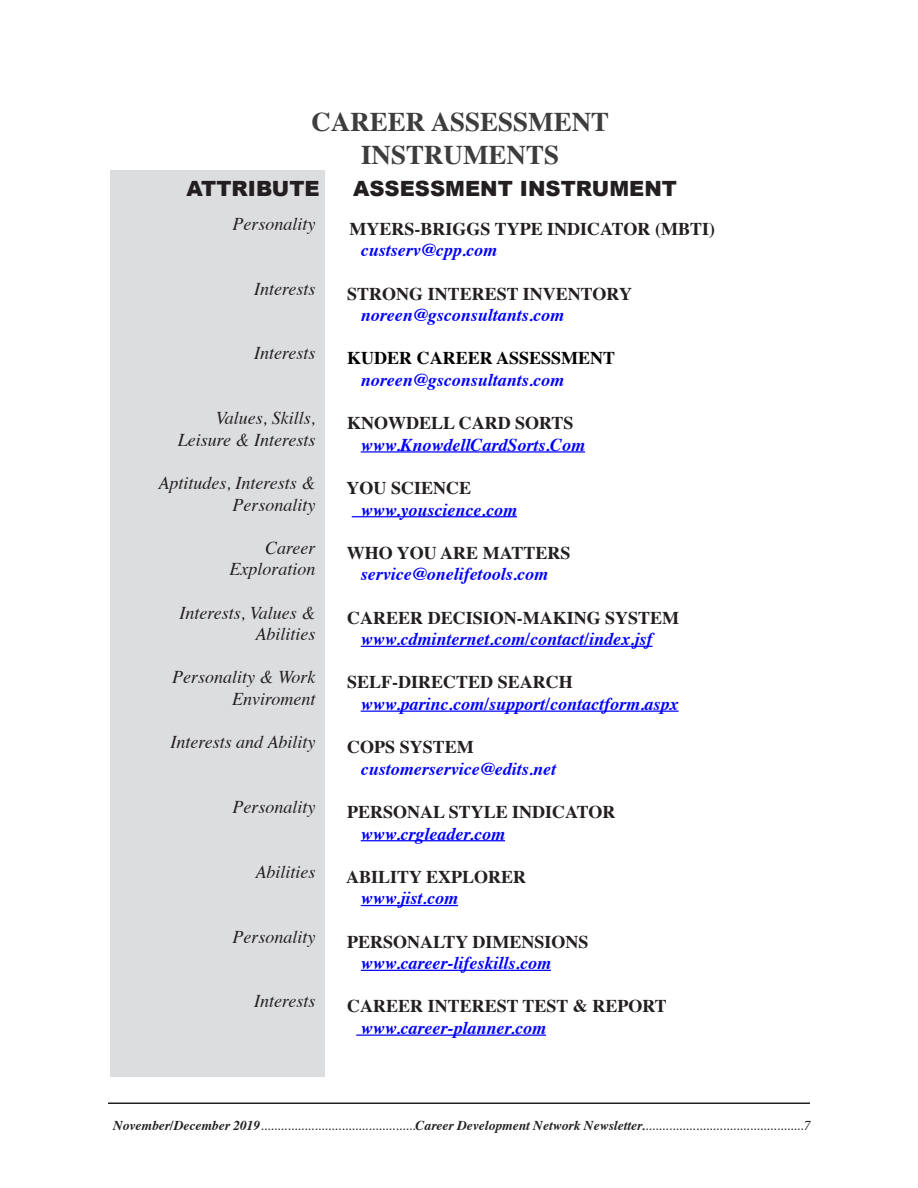
<style>
.page{position:relative;width:918px;height:1188px;background:#fff}
.page>*{position:absolute;margin:0;border:0;box-sizing:border-box;transform-origin:0 0}
.t1{font:700 27px "Times";color:#3d3d3d}
.t2{font:900 21px "Arial";color:#231f20}
.t3{font:italic 700 18px "Times";color:#00f}
.t4{font:700 18px "Times";color:#231f20}
.t5{font:italic 18px/21.6px "Times";color:#231f20;text-align:right}
.t6{font:700 18px "Times";color:#000}
.t7{font:italic 13.5px "Times";color:#231f20}
.s1{font-weight:700}
</style>
<div class="page">
<hr style="left:108px;top:1102px;width:702px;height:2px;background:#231f20">
<div style="left:110px;top:170px;width:215px;height:907px;background:#dcdddf"></div>
<hr style="left:361px;top:451px;width:224px;height:2px;background:#00f">
<hr style="left:352px;top:516px;width:165px;height:1px;background:#00f">
<hr style="left:361px;top:646px;width:292px;height:1px;background:#00f">
<hr style="left:361px;top:711px;width:318px;height:1px;background:#00f">
<hr style="left:361px;top:840px;width:144px;height:1px;background:#00f">
<hr style="left:361px;top:905px;width:97px;height:1px;background:#00f">
<hr style="left:361px;top:970px;width:190px;height:1px;background:#00f">
<hr style="left:356px;top:1035px;width:190px;height:1px;background:#00f">
<p class="t1" style="left:311px;top:96px;width:299px">CAREER ASSESSMENT</p>
<p class="t1" style="left:361px;top:129px;width:200px">INSTRUMENTS</p>
<p class="t2" style="left:186px;top:173px;width:135px">ATTRIBUTE</p>
<p class="t2" style="left:353px;top:173px;width:325px">ASSESSMENT INSTRUMENT</p>
<p class="t5" style="left:232px;top:212px;width:84px">Personality</p>
<p class="t5" style="left:254px;top:277px;width:63px">Interests</p>
<p class="t5" style="left:254px;top:342px;width:63px">Interests</p>
<p class="t5" style="left:216px;top:406px;width:101px">Values, Skills,</p>
<p class="t5" style="left:178px;top:428px;width:139px">Leisure &amp; Interests</p>
<p class="t5" style="left:159px;top:471px;width:158px">Aptitudes, Interests &amp;<br>Personality</p>
<p class="t5" style="left:265px;top:536px;width:52px">Career</p>
<p class="t5" style="left:229px;top:558px;width:88px">Exploration</p>
<p class="t5" style="left:180px;top:601px;width:137px">Interests, Values &amp;<br>Abilities</p>
<p class="t5" style="left:172px;top:666px;width:145px">Personality &amp; Work<br>Enviroment</p>
<p class="t5" style="left:170px;top:730px;width:147px">Interests and Ability</p>
<p class="t5" style="left:232px;top:795px;width:84px">Personality</p>
<p class="t5" style="left:255px;top:860px;width:62px">Abilities</p>
<p class="t5" style="left:232px;top:925px;width:84px">Personality</p>
<p class="t5" style="left:254px;top:990px;width:63px">Interests</p>
<p class="t4" style="left:349px;top:211px;width:367px">MYERS-BRIGGS TYPE INDICATOR (MBTI)</p>
<p class="t3" style="left:361px;top:233px;width:138px">custserv@cpp.com</p>
<p class="t4" style="left:347px;top:276px;width:286px">STRONG INTEREST INVENTORY</p>
<p class="t3" style="left:361px;top:298px;width:205px">noreen@gsconsultants.com</p>
<p class="t6" style="left:347px;top:341px;width:270px">KUDER CAREER ASSESSMENT</p>
<p class="t3" style="left:361px;top:363px;width:205px">noreen@gsconsultants.com</p>
<p class="t4" style="left:347px;top:406px;width:228px">KNOWDELL CARD SORTS</p>
<p class="t3" style="left:361px;top:428px;width:226px">www.KnowdellCardSorts.Com</p>
<p class="t4" style="left:347px;top:471px;width:126px">YOU SCIENCE</p>
<p class="t3" style="left:361px;top:493px;width:158px">www.youscience.com</p>
<p class="t4" style="left:347px;top:535px;width:225px">WHO YOU ARE MATTERS</p>
<p class="t3" style="left:361px;top:557px;width:189px">service@onelifetools.com</p>
<p class="t4" style="left:347px;top:600px;width:334px">CAREER DECISION-MAKING SYSTEM</p>
<p class="t3" style="left:361px;top:622px;width:293px">www.cdminternet.com/contact/index.jsf</p>
<p class="t4" style="left:347px;top:665px;width:227px">SELF-DIRECTED SEARCH</p>
<p class="t3" style="left:361px;top:687px;width:319px">www.parinc.com/support/contactform.aspx</p>
<p class="t4" style="left:347px;top:730px;width:128px">COPS SYSTEM</p>
<p class="t3" style="left:361px;top:752px;width:197px">customerservice@edits.net</p>
<p class="t4" style="left:347px;top:795px;width:270px">PERSONAL STYLE INDICATOR</p>
<p class="t3" style="left:361px;top:817px;width:146px">www.crgleader.com</p>
<p class="t4" style="left:346px;top:859px;width:181px">ABILITY EXPLORER</p>
<p class="t3" style="left:361px;top:881px;width:99px">www.jist.com</p>
<p class="t4" style="left:347px;top:924px;width:243px">PERSONALTY DIMENSIONS</p>
<p class="t3" style="left:361px;top:946px;width:192px">www.career-lifeskills.com</p>
<p class="t4" style="left:347px;top:989px;width:321px">CAREER INTEREST TEST &amp; REPORT</p>
<p class="t3" style="left:361px;top:1011px;width:187px">www.career-planner.com</p>
<p class="t7" style="left:113px;top:1114px;width:699px"><span class="s1">November/December 2019</span>..............................................<span class="s1">Career Development Network Newsletter.</span>...............................................7</p>
</div>
